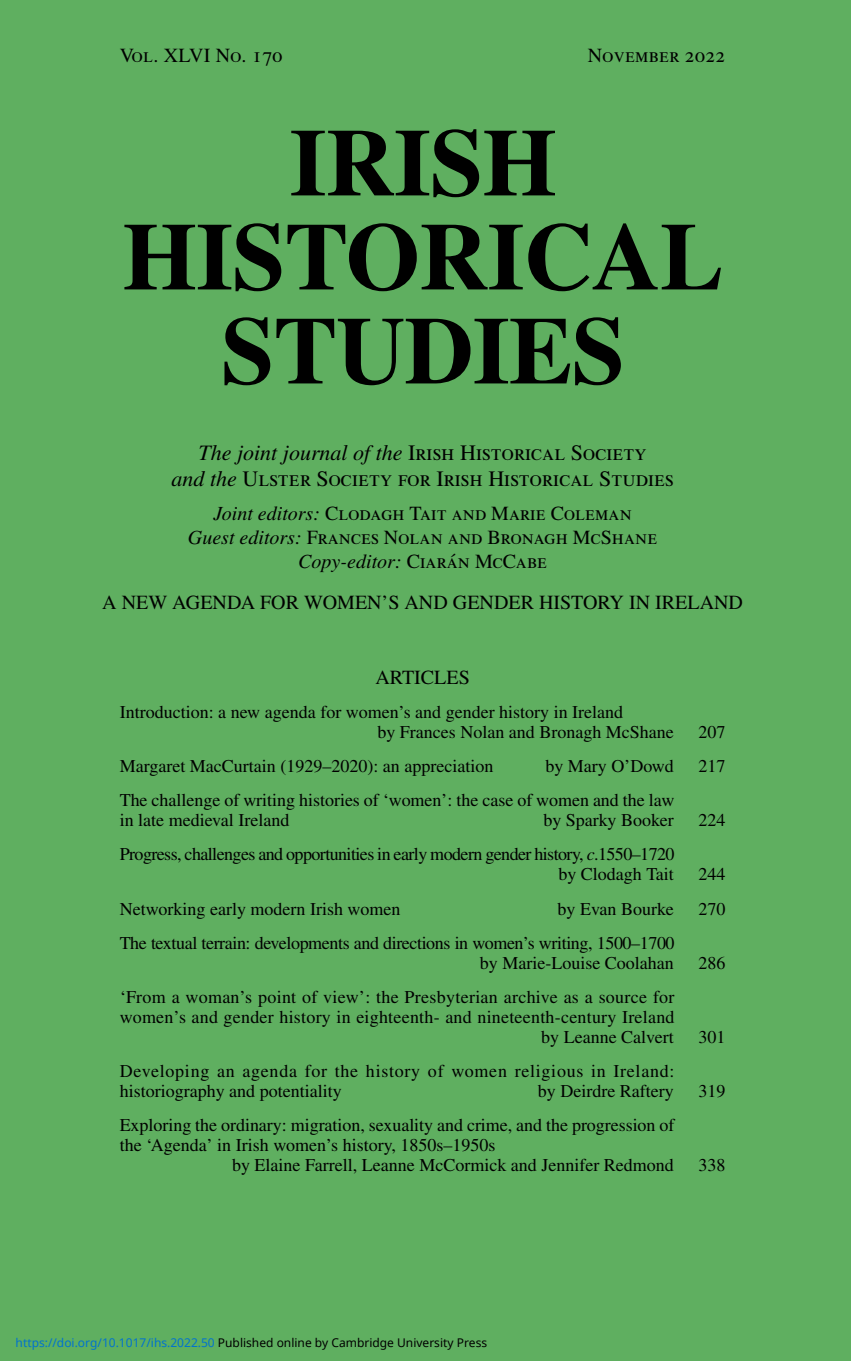
<style>
.page{position:relative;width:851px;height:1361px;background:#fff}
.page>*{position:absolute;margin:0;border:0;box-sizing:border-box;transform-origin:0 0}
.t1{font:700 95.6px/94px "Times";letter-spacing:-.01em;color:#000;text-align:center}
.t2{font:22px/26px "Times Roman SC";color:#000;text-align:center}
.t3{font:20px/24px "Times Roman SC";color:#000;text-align:center}
.t4{font:20px/41px "Times";color:#000;text-align:center}
.t5{font:18px/20px "Times";color:#000}
.t6{font:18px/20px "Times";letter-spacing:-.025em;color:#000;text-align:right}
.t7{font:18px/20px "Times";letter-spacing:-.03em;color:#000;text-align:right}
.t8{font:18px/20px "Times";letter-spacing:.04em;color:#000}
.t9{font:12px "Noto Sans";color:#000}
.s1{font-family:"Times";font-style:italic}
.s2{font-style:italic}
.s3{font-family:"Times Roman SC"}
.s4{color:#0172cf}
</style>
<div class="page">
<div style="left:0;top:0;width:850px;height:1361px;background:#5faf60"></div>
<p class="t3" style="left:120px;top:43px;width:164px">Vol. XLVI No. 170</p>
<p class="t3" style="left:588px;top:43px;width:139px">November 2022</p>
<h1 class="t1" style="left:122px;top:125px;width:602px">IRISH<br>HISTORICAL<br>STUDIES</h1>
<p class="t2" style="left:171px;top:439px;width:503px"><span class="s1">The joint journal of the</span> Irish Historical Society<br><span class="s1">and the</span> Ulster Society for Irish Historical Studies</p>
<p class="t3" style="left:188px;top:501px;width:471px"><span class="s1">Joint editors:</span> Clodagh Tait and Marie Coleman<br><span class="s1">Guest editors:</span> Frances Nolan and Bronagh McShane</p>
<p class="t4" style="left:102px;top:542px;width:642px"><span class="s2">Copy-editor:</span> <span class="s3">Ciarán McCabe<br></span>A NEW AGENDA FOR WOMEN’S AND GENDER HISTORY IN IRELAND</p>
<p class="t4" style="left:375px;top:658px;width:96px">ARTICLES</p>
<p class="t5" style="left:377px;top:703px;width:298px;text-indent:-257px">Introduction: a new agenda for women’s and gender history in Ireland<br>by Frances Nolan and Bronagh McShane</p>
<p class="t5" style="left:698px;top:723px;width:28px">207</p>
<p class="t5" style="left:120px;top:758px;width:375px">Margaret MacCurtain (1929–2020): an appreciation</p>
<p class="t5" style="left:545px;top:758px;width:130px">by Mary O’Dowd</p>
<p class="t5" style="left:698px;top:758px;width:28px">217</p>
<p class="t5" style="left:120px;top:792px;width:556px">The challenge of writing histories of ‘women’: the case of women and the law in late medieval Ireland</p>
<p class="t5" style="left:543px;top:812px;width:132px">by Sparky Booker</p>
<p class="t5" style="left:698px;top:812px;width:28px">224</p>
<p class="t7" style="left:120px;top:846px;width:556px">Progress, challenges and opportunities in early modern gender history, <span class="s2">c</span>.1550–1720 by Clodagh Tait</p>
<p class="t5" style="left:698px;top:866px;width:28px">244</p>
<p class="t5" style="left:120px;top:900px;width:282px">Networking early modern Irish women</p>
<p class="t5" style="left:557px;top:900px;width:118px">by Evan Bourke</p>
<p class="t5" style="left:698px;top:900px;width:28px">270</p>
<p class="t6" style="left:120px;top:934px;width:556px">The textual terrain: developments and directions in women’s writing, 1500–1700 by Marie-Louise Coolahan</p>
<p class="t5" style="left:698px;top:954px;width:28px">286</p>
<p class="t5" style="left:120px;top:988px;width:556px;text-align:right">‘From a woman’s point of view’: the Presbyterian archive as a source for women’s and gender history in eighteenth- and nineteenth-century Ireland by Leanne Calvert</p>
<p class="t5" style="left:698px;top:1028px;width:28px">301</p>
<p class="t8" style="left:120px;top:1063px;width:556px">Developing an agenda for the history of women religious in Ireland: historiography and potentiality</p>
<p class="t5" style="left:538px;top:1083px;width:137px">by Deirdre Raftery</p>
<p class="t5" style="left:698px;top:1083px;width:28px">319</p>
<p class="t5" style="left:120px;top:1117px;width:556px">Exploring the ordinary: migration, sexuality and crime, and the progression of</p>
<p class="t5" style="left:120px;top:1137px;width:377px">the ‘Agenda’ in Irish women’s history, 1850s–1950s</p>
<p class="t5" style="left:232px;top:1157px;width:443px">by Elaine Farrell, Leanne McCormick and Jennifer Redmond</p>
<p class="t5" style="left:698px;top:1157px;width:28px">338</p>
<p class="t9" style="left:16px;top:1334px;width:473px"><span class="s4">https://doi.org/10.1017/ihs.2022.50</span> Published online by Cambridge University Press</p>
</div>
